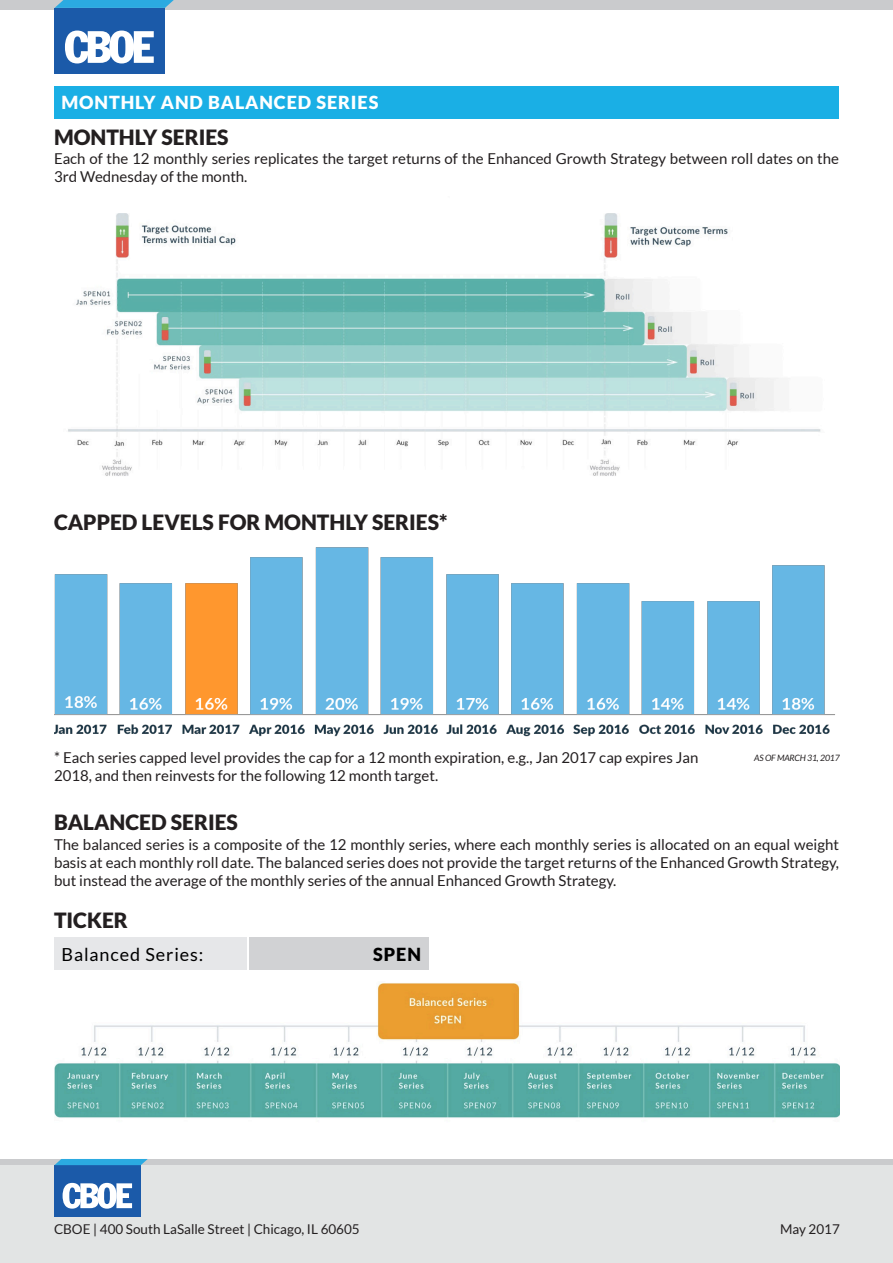
<style>
.page{position:relative;width:893px;height:1263px;background:#fff}
.page>*{position:absolute;margin:0;border:0;box-sizing:border-box;transform-origin:0 0}
.h2-intext{font:900 21px "Lato";color:#231f20}
.cboe-vest-p{font:900 21px "Lato";color:#231f20}
.Header_regular_CBOE{font:900 18px "Lato";letter-spacing:.05em;color:#fff}
.Header_regular_CBOE-2{font:18px "Lato";letter-spacing:.05em;color:#000}
.Header_regular_CBOE-3{font:900 18px "Lato";color:#000}
.cboe-vest-p-2{font:15px/18px "Lato";color:#231f20}
.t1{font:13.5px "Lato";color:#231f20}
.cboe-vest-p-3{font:italic 8.7px "Lato";letter-spacing:-.02em;color:#231f20}
</style>
<div class="page">
<div style="left:0;top:0;width:893px;height:10px;background:#cacbcd"></div>
<div style="left:55px;top:8px;width:110px;height:65px;background:#1b5aa9"></div>
<svg style="left:55px;top:0;width:119px;height:8px"></svg>
<svg style="left:65px;top:31px;width:89px;height:32px"></svg>
<div style="left:0;top:1159px;width:893px;height:7px;background:#cacbcd"></div>
<div style="left:0;top:1166px;width:893px;height:97px;background:#e2e4e4"></div>
<div style="left:54px;top:1165px;width:87px;height:51px;background:#1b5aa9"></div>
<svg style="left:55px;top:1159px;width:93px;height:6px"></svg>
<svg style="left:63px;top:1183px;width:69px;height:25px"></svg>
<div style="left:54px;top:86px;width:785px;height:32px;background:#1aafe5"></div>
<div style="left:54px;top:938px;width:193px;height:32px;background:#e6e7e9"></div>
<div style="left:249px;top:938px;width:179px;height:32px;background:#d1d2d4"></div>
<img style="left:54px;top:547px;width:781px;height:190px">
<img style="left:54px;top:983px;width:786px;height:135px">
<img style="left:68px;top:213px;width:753px;height:263px">
<p class="Header_regular_CBOE" style="left:62px;top:92px;width:318px">MONTHLY AND BALANCED SERIES</p>
<p class="h2-intext" style="left:54px;top:125px;width:176px">MONTHLY SERIES</p>
<p class="cboe-vest-p-2" style="left:54px;top:149px;width:786px">Each of the 12 monthly series replicates the target returns of the Enhanced Growth Strategy between roll dates on the<br>3rd Wednesday of the month.</p>
<p class="cboe-vest-p" style="left:54px;top:510px;width:395px">CAPPED LEVELS FOR MONTHLY SERIES*</p>
<p class="cboe-vest-p-2" style="left:54px;top:748px;width:646px">* Each series capped level provides the cap for a 12 month expiration, e.g., Jan 2017 cap expires Jan</p>
<p class="cboe-vest-p-3" style="left:754px;top:753px;width:87px">AS OF MARCH 31, 2017</p>
<p class="cboe-vest-p-2" style="left:54px;top:766px;width:386px">2018, and then reinvests for the following 12 month target.</p>
<p class="h2-intext" style="left:54px;top:810px;width:185px">BALANCED SERIES</p>
<p class="cboe-vest-p-2" style="left:54px;top:835px;width:786px;text-align:justify">The balanced series is a composite of the 12 monthly series, where each monthly series is allocated on an equal weight basis at each monthly roll date. The balanced series does not provide the target returns of the Enhanced Growth Strategy, but instead the average of the monthly series of the annual Enhanced Growth Strategy.</p>
<p class="h2-intext" style="left:54px;top:907px;width:75px">TICKER</p>
<p class="Header_regular_CBOE-2" style="left:62px;top:944px;width:144px">Balanced Series:</p>
<p class="Header_regular_CBOE-3" style="left:373px;top:944px;width:49px">SPEN</p>
<p class="t1" style="left:54px;top:1222px;width:307px">CBOE | 400 South LaSalle Street | Chicago, IL 60605</p>
<p class="t1" style="left:780px;top:1222px;width:61px">May 2017</p>
</div>
